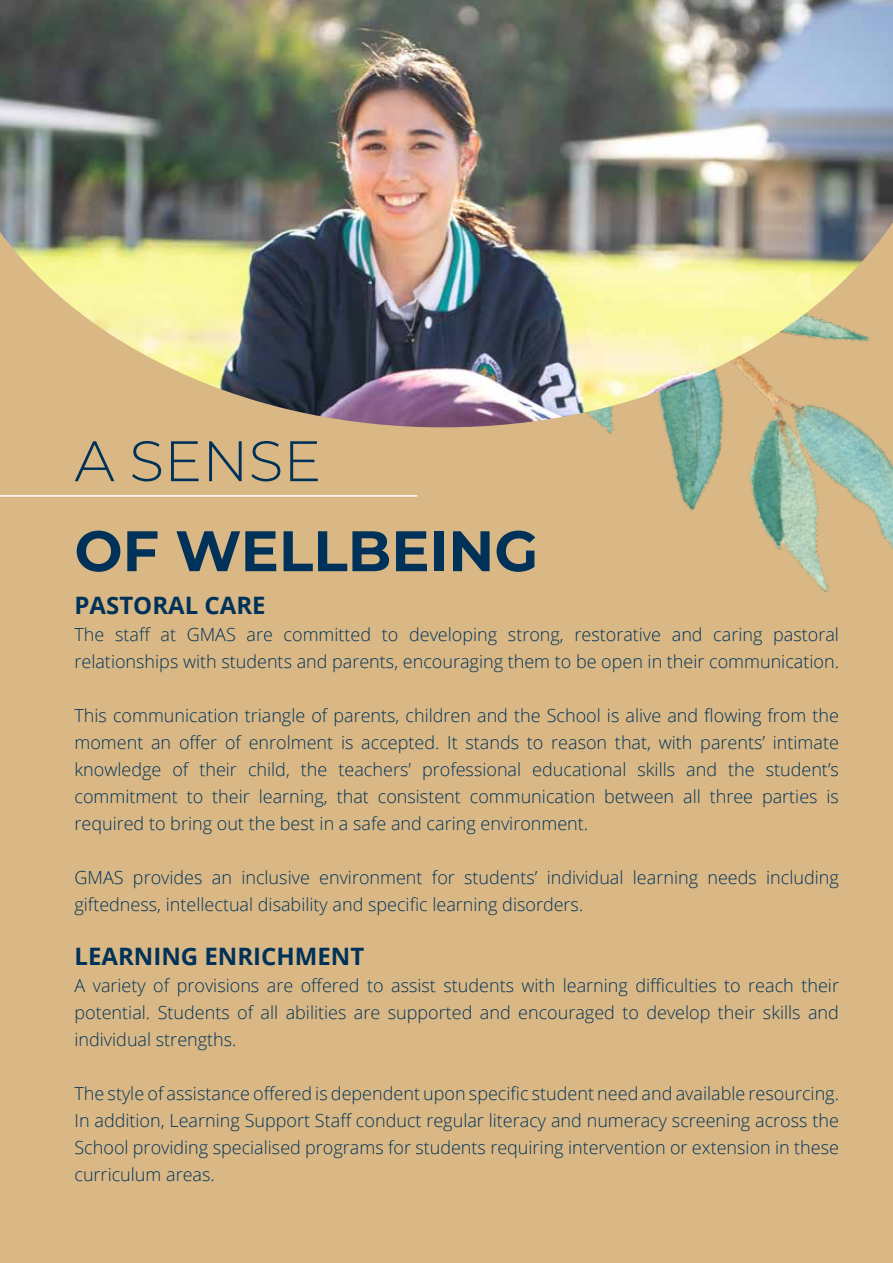
<style>
.page{position:relative;width:893px;height:1263px;background:#d9b885}
.page>*{position:absolute;margin:0;border:0;box-sizing:border-box;transform-origin:0 0}
.t1{font:700 57px "Montserrat";color:#003259}
.t2{font:300 57px "Montserrat";color:#003259}
.t3{font:700 24px "Open Sans";color:#003259}
.t4{font:300 18px/27px "Open Sans";color:#003259;text-align:justify}
</style>
<div class="page">
<hr style="left:0;top:495px;width:417px;height:2px;background:#fff">
<img style="left:417px;top:427px;width:476px;height:165px">
<img style="left:0;top:0;width:893px;height:427px">
<h1 class="t2" style="left:74px;top:422px;width:248px">A SENSE</h1>
<h1 class="t1" style="left:74px;top:510px;width:465px">OF WELLBEING</h1>
<h2 class="t3" style="left:74px;top:588px;width:193px">PASTORAL CARE</h2>
<p class="t4" style="left:74px;top:620px;width:766px">The staff at GMAS are committed to developing strong, restorative and caring pastoral relationships with students and parents, encouraging them to be open in their communication.</p>
<p class="t4" style="left:74px;top:701px;width:766px">This communication triangle of parents, children and the School is alive and flowing from the moment an offer of enrolment is accepted. It stands to reason that, with parents’ intimate knowledge of their child, the teachers’ professional educational skills and the student’s commitment to their learning, that consistent communication between all three parties is required to bring out the best in a safe and caring environment.</p>
<p class="t4" style="left:74px;top:863px;width:766px">GMAS provides an inclusive environment for students’ individual learning needs including giftedness, intellectual disability and specific learning disorders.</p>
<h2 class="t3" style="left:74px;top:939px;width:291px">LEARNING ENRICHMENT</h2>
<p class="t4" style="left:74px;top:971px;width:766px">A variety of provisions are offered to assist students with learning difficulties to reach their potential. Students of all abilities are supported and encouraged to develop their skills and individual strengths.</p>
<p class="t4" style="left:74px;top:1079px;width:766px">The style of assistance offered is dependent upon specific student need and available resourcing.<br>In addition, Learning Support Staff conduct regular literacy and numeracy screening across the School providing specialised programs for students requiring intervention or extension in these curriculum areas.</p>
</div>
